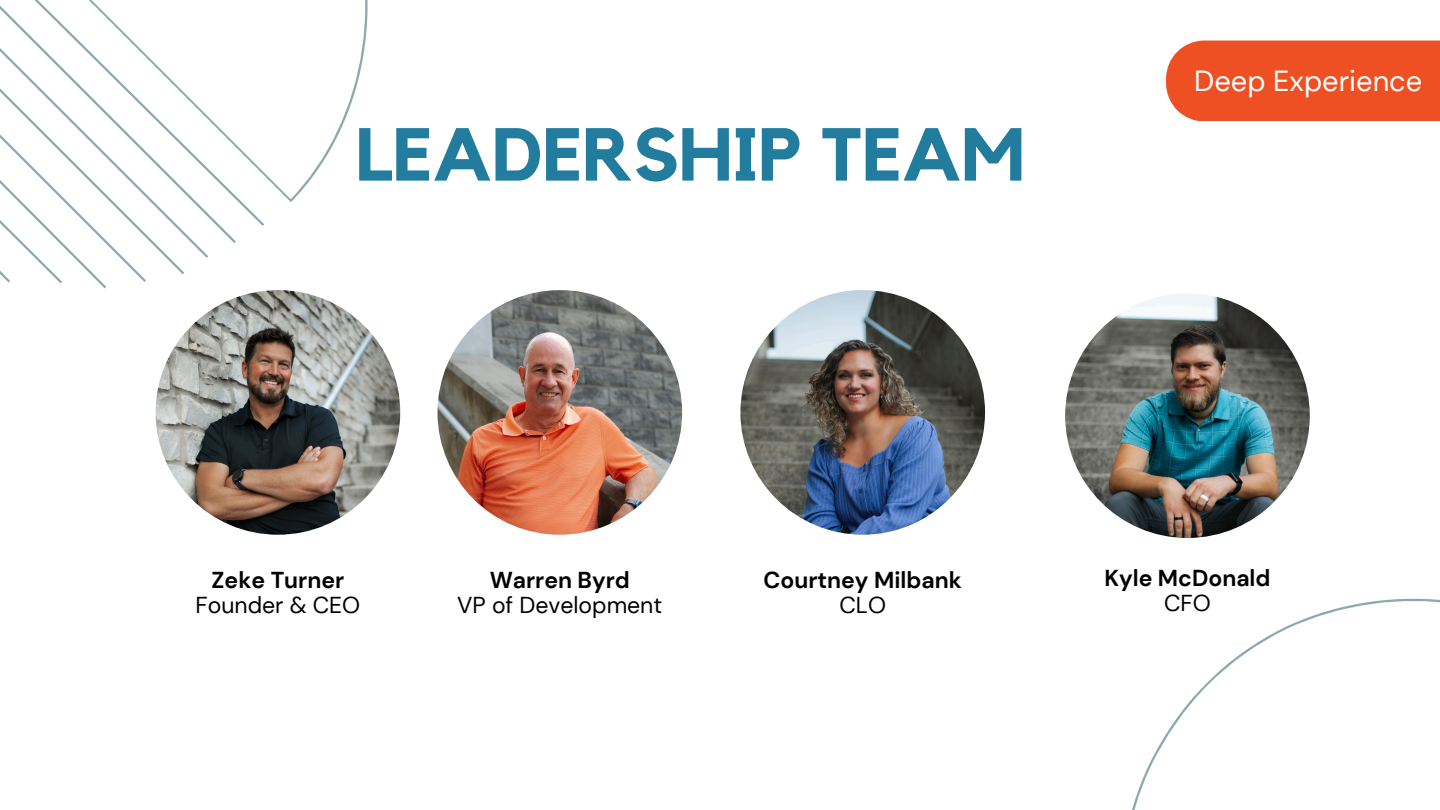
<style>
.page{position:relative;width:1440px;height:810px;background:#fff}
.page>*{position:absolute;margin:0;border:0;box-sizing:border-box;transform-origin:0 0}
.t1{font:700 74px "Kollektif";color:#227c9d}
.t2{font:29px "DM Sans";color:#fff}
.t3{font:700 23px "DM Sans";color:#000}
.t4{font:23px "DM Sans";color:#000}
</style>
<div class="page">
<svg style="left:267px;top:0;width:101px;height:202px"></svg>
<svg style="left:211px;top:119px;width:27px;height:124px"></svg>
<svg style="left:187px;top:95px;width:24px;height:163px"></svg>
<svg style="left:148px;top:56px;width:39px;height:219px"></svg>
<svg style="left:0;top:0;width:148px;height:289px"></svg>
<svg style="left:1132px;top:598px;width:308px;height:212px"></svg>
<img style="left:156px;top:290px;width:244px;height:245px;border-radius:50%">
<img style="left:438px;top:290px;width:244px;height:245px;border-radius:50%">
<img style="left:740px;top:290px;width:245px;height:245px;border-radius:50%">
<img style="left:1065px;top:293px;width:245px;height:245px;border-radius:50%">
<div style="left:1166px;top:41px;width:274px;height:80px;background:#ef5023"></div>
<p class="t1" style="left:356px;top:121px;width:671px">LEADERSHIP TEAM</p>
<p class="t2" style="left:1194px;top:62px;width:230px">Deep Experience</p>
<p class="t3" style="left:212px;top:565px;width:134px">Zeke Turner</p>
<p class="t4" style="left:196px;top:590px;width:166px">Founder &amp; CEO</p>
<p class="t3" style="left:490px;top:565px;width:142px">Warren Byrd</p>
<p class="t4" style="left:457px;top:590px;width:207px">VP of Development</p>
<p class="t3" style="left:764px;top:565px;width:200px">Courtney Milbank</p>
<p class="t4" style="left:839px;top:590px;width:48px">CLO</p>
<p class="t3" style="left:1104px;top:563px;width:168px">Kyle McDonald</p>
<p class="t4" style="left:1164px;top:588px;width:48px">CFO</p>
</div>
